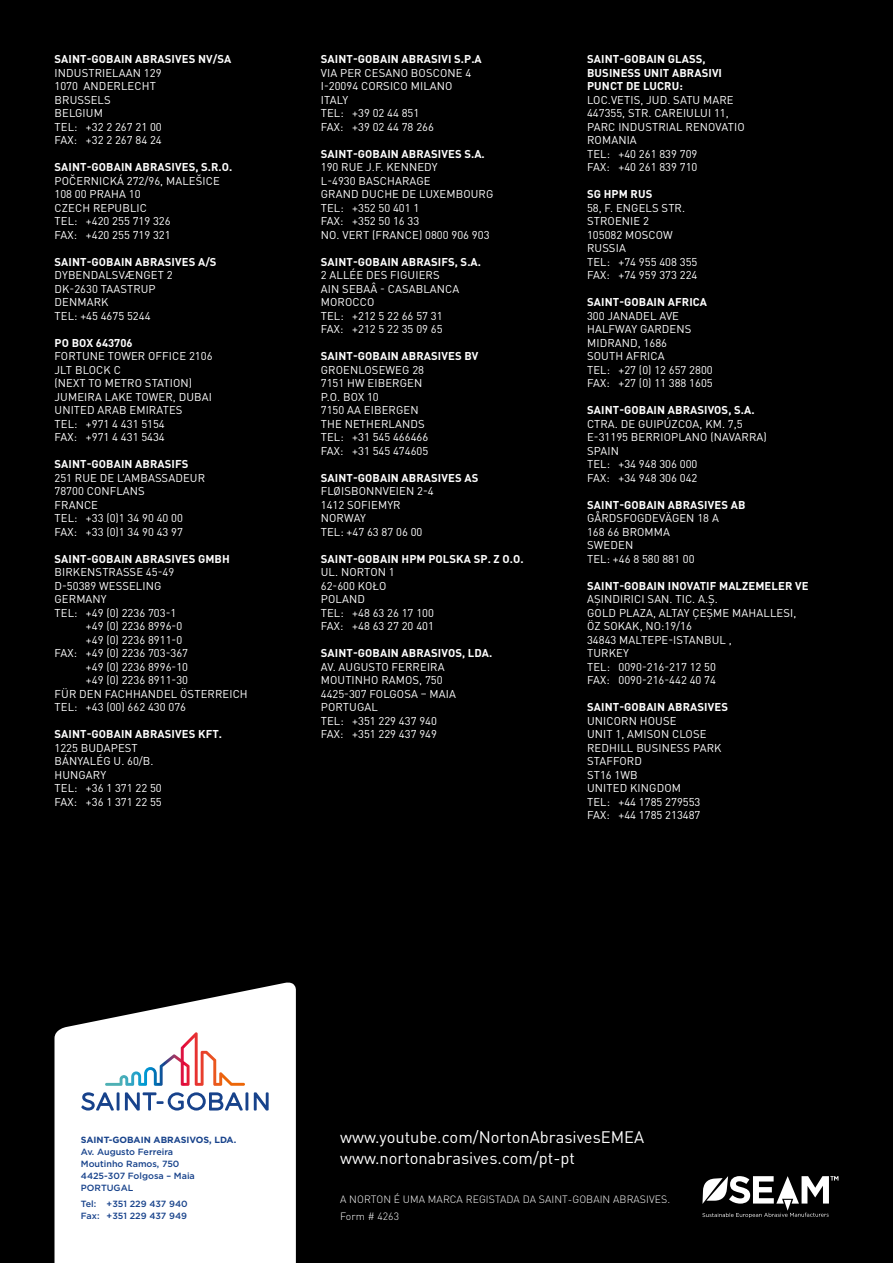
<style>
.page{position:relative;width:893px;height:1263px;background:#000}
.page>*{position:absolute;margin:0;border:0;box-sizing:border-box;transform-origin:0 0}
.t1{font:16.5px/21px "DIN Pro";color:#fff}
.t2{font:11.25px/13.5px "DIN Pro";letter-spacing:.01em;color:#fff}
.t3{font:700 11.25px "DIN Pro";letter-spacing:.01em;color:#fff}
.t4{font:300 10.5px/16.4px "DIN Pro";letter-spacing:.005em;color:#fff}
.t5{font:500 9px/12px "Gotham";color:#17428b}
.s1{font-weight:700}
</style>
<div class="page">
<svg style="left:55px;top:982px;width:241px;height:281px;background:#e5e5e5"></svg>
<svg style="left:81px;top:1092px;width:33px;height:18px"></svg>
<hr style="left:117px;top:1092px;width:3px;height:18px;background:#17428b">
<svg style="left:125px;top:1092px;width:118px;height:18px;background:#a8b8d3"></svg>
<hr style="left:245px;top:1092px;width:3px;height:18px;background:#17428b">
<svg style="left:254px;top:1092px;width:15px;height:18px"></svg>
<svg style="left:105px;top:1032px;width:140px;height:54px;background:#efe3e5"></svg>
<svg style="left:702px;top:1176px;width:136px;height:42px"></svg>
<p class="t2" style="left:55px;top:52px;width:178px"><span class="s1">SAINT-GOBAIN ABRASIVES NV/SA<br></span>INDUSTRIELAAN 129<br>1070 ANDERLECHT<br>BRUSSELS<br>BELGIUM<br>TEL: +32 2 267 21 00<br>FAX: +32 2 267 84 24</p>
<p class="t2" style="left:55px;top:160px;width:179px"><span class="s1">SAINT-GOBAIN ABRASIVES, S.R.O.<br></span>POČERNICKÁ 272/96, MALEŠICE<br>108 00 PRAHA 10<br>CZECH REPUBLIC<br>TEL: +420 255 719 326<br>FAX: +420 255 719 321</p>
<p class="t2" style="left:55px;top:254px;width:164px"><span class="s1">SAINT-GOBAIN ABRASIVES A/S<br></span>DYBENDALSVÆNGET 2<br>DK-2630 TAASTRUP<br>DENMARK<br>TEL: +45 4675 5244</p>
<p class="t2" style="left:55px;top:335px;width:160px"><span class="s1">PO BOX 643706<br></span>FORTUNE TOWER OFFICE 2106<br>JLT BLOCK C<br>(NEXT TO METRO STATION)<br>JUMEIRA LAKE TOWER, DUBAI<br>UNITED ARAB EMIRATES<br>TEL: +971 4 431 5154<br>FAX: +971 4 431 5434</p>
<p class="t2" style="left:55px;top:457px;width:152px"><span class="s1">SAINT-GOBAIN ABRASIFS<br></span>251 RUE DE L’AMBASSADEUR<br>78700 CONFLANS<br>FRANCE<br>TEL: +33 (0)1 34 90 40 00<br>FAX: +33 (0)1 34 90 43 97</p>
<p class="t3" style="left:55px;top:551px;width:177px">SAINT-GOBAIN ABRASIVES GMBH</p>
<p class="t2" style="left:55px;top:565px;width:121px">BIRKENSTRASSE 45-49</p>
<p class="t2" style="left:55px;top:578px;width:108px">D-50389 WESSELING</p>
<p class="t2" style="left:55px;top:592px;width:54px">GERMANY</p>
<p class="t2" style="left:55px;top:605px;width:123px">TEL: +49 (0) 2236 703-1</p>
<p class="t2" style="left:86px;top:619px;width:98px">+49 (0) 2236 8996-0</p>
<p class="t2" style="left:86px;top:632px;width:98px">+49 (0) 2236 8911-0</p>
<p class="t2" style="left:55px;top:646px;width:135px">FAX: +49 (0) 2236 703-367</p>
<p class="t2" style="left:86px;top:659px;width:104px">+49 (0) 2236 8996-10</p>
<p class="t2" style="left:86px;top:673px;width:104px">+49 (0) 2236 8911-30</p>
<p class="t2" style="left:55px;top:686px;width:195px">FÜR DEN FACHHANDEL ÖSTERREICH</p>
<p class="t2" style="left:55px;top:700px;width:133px">TEL: +43 (00) 662 430 076</p>
<p class="t2" style="left:55px;top:727px;width:169px"><span class="s1">SAINT-GOBAIN ABRASIVES KFT.<br></span>1225 BUDAPEST<br>BÁNYALÉG U. 60/B.<br>HUNGARY<br>TEL: +36 1 371 22 50<br>FAX: +36 1 371 22 55</p>
<p class="t2" style="left:321px;top:52px;width:162px"><span class="s1">SAINT-GOBAIN ABRASIVI S.P.A<br></span>VIA PER CESANO BOSCONE 4<br>I-20094 CORSICO MILANO<br>ITALY<br>TEL: +39 02 44 851<br>FAX: +39 02 44 78 266</p>
<p class="t2" style="left:321px;top:146px;width:174px"><span class="s1">SAINT-GOBAIN ABRASIVES S.A.<br></span>190 RUE J.F. KENNEDY<br>L-4930 BASCHARAGE<br>GRAND DUCHE DE LUXEMBOURG<br>TEL: +352 50 401 1<br>FAX: +352 50 16 33<br>NO. VERT (FRANCE) 0800 906 903</p>
<p class="t2" style="left:321px;top:254px;width:162px"><span class="s1">SAINT-GOBAIN ABRASIFS, S.A.<br></span>2 ALLÉE DES FIGUIERS<br>AIN SEBAÂ - CASABLANCA<br>MOROCCO<br>TEL: +212 5 22 66 57 31<br>FAX: +212 5 22 35 09 65</p>
<p class="t2" style="left:321px;top:349px;width:159px"><span class="s1">SAINT-GOBAIN ABRASIVES BV<br></span>GROENLOSEWEG 28<br>7151 HW EIBERGEN<br>P.O. BOX 10<br>7150 AA EIBERGEN<br>THE NETHERLANDS<br>TEL: +31 545 466466<br>FAX: +31 545 474605</p>
<p class="t2" style="left:321px;top:470px;width:159px"><span class="s1">SAINT-GOBAIN ABRASIVES AS<br></span>FLØISBONNVEIEN 2-4<br>1412 SOFIEMYR<br>NORWAY<br>TEL: +47 63 87 06 00</p>
<p class="t2" style="left:321px;top:551px;width:204px"><span class="s1">SAINT-GOBAIN HPM POLSKA SP. Z O.O.<br></span>UL. NORTON 1<br>62-600 KOŁO<br>POLAND<br>TEL: +48 63 26 17 100<br>FAX: +48 63 27 20 401</p>
<p class="t2" style="left:321px;top:646px;width:173px"><span class="s1">SAINT-GOBAIN ABRASIVOS, LDA.<br></span>AV. AUGUSTO FERREIRA<br>MOUTINHO RAMOS, 750<br>4425-307 FOLGOSA – MAIA<br>PORTUGAL<br>TEL: +351 229 437 940<br>FAX: +351 229 437 949</p>
<p class="t2" style="left:587px;top:52px;width:159px"><span class="s1">SAINT-GOBAIN GLASS,<br>BUSINESS UNIT ABRASIVI<br>PUNCT DE LUCRU:<br></span>LOC.VETIS, JUD. SATU MARE<br>447355, STR. CAREIULUI 11,<br>PARC INDUSTRIAL RENOVATIO<br>ROMANIA<br>TEL: +40 261 839 709<br>FAX: +40 261 839 710</p>
<p class="t2" style="left:587px;top:187px;width:112px"><span class="s1">SG HPM RUS<br></span>58, F. ENGELS STR.<br>STROENIE 2<br>105082 MOSCOW<br>RUSSIA<br>TEL: +74 955 408 355<br>FAX: +74 959 373 224</p>
<p class="t2" style="left:587px;top:295px;width:127px"><span class="s1">SAINT-GOBAIN AFRICA<br></span>300 JANADEL AVE<br>HALFWAY GARDENS<br>MIDRAND, 1686<br>SOUTH AFRICA<br>TEL: +27 (0) 12 657 2800<br>FAX: +27 (0) 11 388 1605</p>
<p class="t2" style="left:587px;top:403px;width:181px"><span class="s1">SAINT-GOBAIN ABRASIVOS, S.A.<br></span>CTRA. DE GUIPÚZCOA, KM. 7,5<br>E-31195 BERRIOPLANO (NAVARRA)<br>SPAIN<br>TEL: +34 948 306 000<br>FAX: +34 948 306 042</p>
<p class="t2" style="left:587px;top:497px;width:160px"><span class="s1">SAINT-GOBAIN ABRASIVES AB<br></span>GÅRDSFOGDEVÄGEN 18 A<br>168 66 BROMMA<br>SWEDEN<br>TEL: +46 8 580 881 00</p>
<p class="t2" style="left:587px;top:578px;width:223px"><span class="s1">SAINT-GOBAIN INOVATIF MALZEMELER VE<br></span>AŞINDIRICI SAN. TIC. A.Ş.<br>GOLD PLAZA, ALTAY ÇEŞME MAHALLESI,<br>ÖZ SOKAK, NO:19/16<br>34843 MALTEPE-ISTANBUL ,<br>TURKEY<br>TEL: 0090-216-217 12 50<br>FAX: 0090-216-442 40 74</p>
<p class="t2" style="left:587px;top:700px;width:142px"><span class="s1">SAINT-GOBAIN ABRASIVES<br></span>UNICORN HOUSE<br>UNIT 1, AMISON CLOSE<br>REDHILL BUSINESS PARK<br>STAFFORD<br>ST16 1WB<br>UNITED KINGDOM<br>TEL: +44 1785 279553<br>FAX: +44 1785 213487</p>
<p class="t5" style="left:81px;top:1133px;width:157px"><span class="s1">SAINT-GOBAIN ABRASIVOS, LDA.<br></span>Av. Augusto Ferreira<br>Moutinho Ramos, 750<br>4425-307 Folgosa – Maia<br>PORTUGAL</p>
<p class="t5" style="left:81px;top:1198px;width:108px">Tel: +351 229 437 940<br>Fax: +351 229 437 949</p>
<p class="t1" style="left:340px;top:1126px;width:306px">www.youtube.com/NortonAbrasivesEMEA www.nortonabrasives.com/pt-pt</p>
<p class="t4" style="left:340px;top:1191px;width:331px">A NORTON É UMA MARCA REGISTADA DA SAINT-GOBAIN ABRASIVES.<br>Form # 4263</p>
</div>
